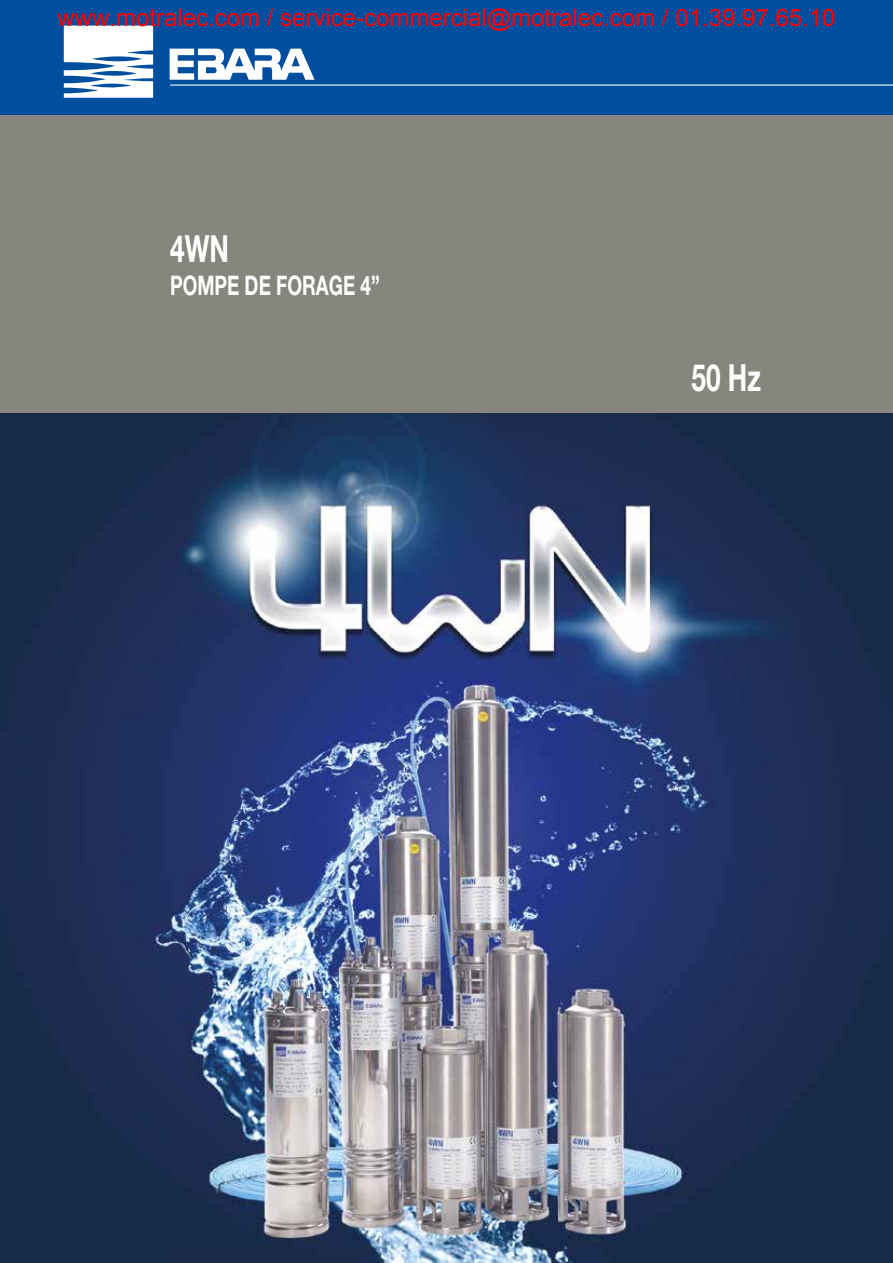
<style>
.page{position:relative;width:893px;height:1263px;background:#fff}
.page>*{position:absolute;margin:0;border:0;box-sizing:border-box;transform-origin:0 0}
.t1{font:700 37.5px "Helvetica Neue";color:#fff;scale:.7 1}
.t2{font:700 27px "Helvetica Neue";color:#fff;scale:.7 1}
.t3{font:24px "Arial";color:#f00}
</style>
<div class="page">
<img style="left:0;top:412px;width:893px;height:851px">
<div style="left:0;top:0;width:893px;height:115px;background:#004f9f"></div>
<div style="left:0;top:115px;width:893px;height:297px;background:#87867e"></div>
<svg style="left:170px;top:48px;width:145px;height:32px"></svg>
<svg style="left:64px;top:26px;width:89px;height:72px"></svg>
<hr style="left:170px;top:85px;width:723px;height:1px;background:#fff">
<p class="t3" style="left:58px;top:8px;width:779px">www.motralec.com / service-commercial@motralec.com / 01.39.97.65.10</p>
<h1 class="t1" style="left:170px;top:226px;width:86px">4WN</h1>
<p class="t2" style="left:170px;top:268px;width:301px">POMPE DE FORAGE 4”</p>
<h1 class="t1" style="left:691px;top:354px;width:101px">50 Hz</h1>
</div>
